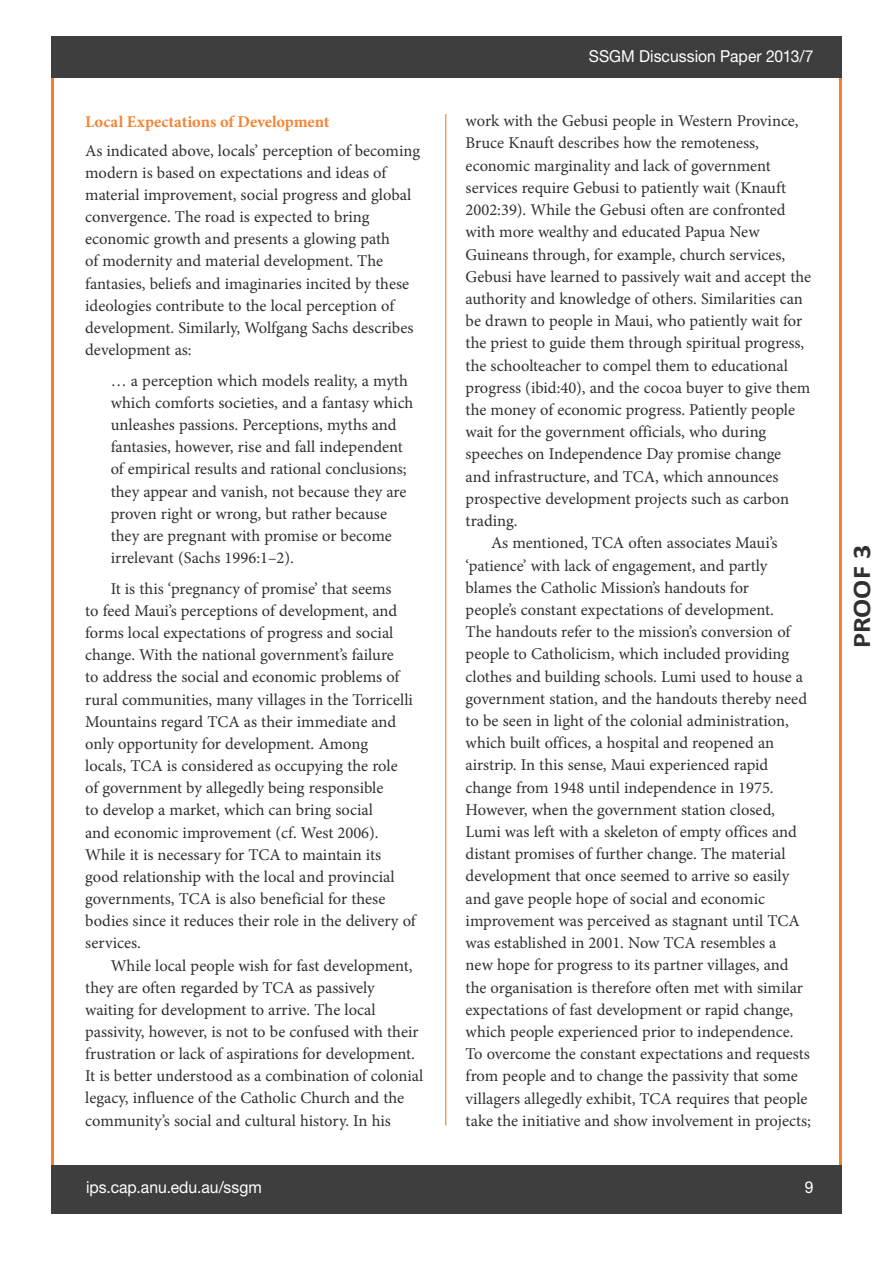
<style>
.page{position:relative;width:893px;height:1263px;background:#fff}
.page>*{position:absolute;margin:0;border:0;box-sizing:border-box;transform-origin:0 0}
.t1{font:700 25.5px "Calibri";color:#312f30;scale:1.11 1}
.t2{font:16.5px/22.2px "Minion Pro";color:#312f30}
.t3{font:16.5px "Helvetica Neue LT Std";color:#fff;scale:.95 1}
.t4{font:700 16.5px "Minion Pro";color:#f48434}
</style>
<div class="page">
<div style="left:51px;top:1165px;width:790px;height:49px;background:#3e3e3f"></div>
<hr style="left:445px;top:114px;width:1px;height:1011px;background:#f47e2c">
<div style="left:51px;top:36px;width:791px;height:42px;background:#3e3e3f"></div>
<p class="t4" style="left:85px;top:110px;width:246px">Local Expectations of Development</p>
<p class="t2" style="left:85px;top:139px;width:336px">As indicated above, locals’ perception of becoming modern is based on expectations and ideas of material improvement, social progress and global convergence. The road is expected to bring economic growth and presents a glowing path<br>of modernity and material development. The fantasies, beliefs and imaginaries incited by these ideologies contribute to the local perception of development. Similarly, Wolfgang Sachs describes development as:</p>
<p class="t2" style="left:111px;top:369px;width:304px">… a perception which models reality, a myth which comforts societies, and a fantasy which unleashes passions. Perceptions, myths and fantasies, however, rise and fall independent of empirical results and rational conclusions; they appear and vanish, not because they are proven right or wrong, but rather because they are pregnant with promise or become irrelevant (Sachs 1996:1–2).</p>
<p class="t2" style="left:85px;top:577px;width:332px;text-indent:26px">It is this ‘pregnancy of promise’ that seems<br>to feed Maui’s perceptions of development, and forms local expectations of progress and social change. With the national government’s failure<br>to address the social and economic problems of rural communities, many villages in the Torricelli Mountains regard TCA as their immediate and only opportunity for development. Among<br>locals, TCA is considered as occupying the role<br>of government by allegedly being responsible<br>to develop a market, which can bring social<br>and economic improvement (cf. West 2006).<br>While it is necessary for TCA to maintain its good relationship with the local and provincial governments, TCA is also beneficial for these bodies since it reduces their role in the delivery of services.</p>
<p class="t2" style="left:85px;top:954px;width:340px;text-indent:26px">While local people wish for fast development, they are often regarded by TCA as passively waiting for development to arrive. The local passivity, however, is not to be confused with their frustration or lack of aspirations for development.<br>It is better understood as a combination of colonial legacy, influence of the Catholic Church and the community’s social and cultural history. In his</p>
<p class="t3" style="left:589px;top:47px;width:238px">SSGM Discussion Paper 2013/7</p>
<p class="t2" style="left:466px;top:110px;width:334px">work with the Gebusi people in Western Province,</p>
<p class="t2" style="left:466px;top:132px;width:295px">Bruce Knauft describes how the remoteness,</p>
<p class="t2" style="left:466px;top:154px;width:307px">economic marginality and lack of government</p>
<p class="t2" style="left:466px;top:177px;width:322px">services require Gebusi to patiently wait (Knauft</p>
<p class="t2" style="left:466px;top:199px;width:322px">2002:39). While the Gebusi often are confronted</p>
<p class="t2" style="left:466px;top:221px;width:296px">with more wealthy and educated Papua New</p>
<p class="t2" style="left:466px;top:243px;width:321px">Guineans through, for example, church services,</p>
<p class="t2" style="left:466px;top:265px;width:347px">Gebusi have learned to passively wait and accept the</p>
<p class="t2" style="left:466px;top:288px;width:339px">authority and knowledge of others. Similarities can</p>
<p class="t2" style="left:466px;top:310px;width:338px">be drawn to people in Maui, who patiently wait for</p>
<p class="t2" style="left:466px;top:332px;width:340px">the priest to guide them through spiritual progress,</p>
<p class="t2" style="left:466px;top:354px;width:324px">the schoolteacher to compel them to educational</p>
<p class="t2" style="left:466px;top:376px;width:346px">progress (ibid:40), and the cocoa buyer to give them</p>
<p class="t2" style="left:466px;top:399px;width:331px">the money of economic progress. Patiently people</p>
<p class="t2" style="left:466px;top:421px;width:302px">wait for the government officials, who during</p>
<p class="t2" style="left:466px;top:443px;width:317px">speeches on Independence Day promise change</p>
<p class="t2" style="left:466px;top:465px;width:315px">and infrastructure, and TCA, which announces</p>
<p class="t2" style="left:466px;top:488px;width:325px">prospective development projects such as carbon</p>
<p class="t2" style="left:466px;top:510px;width:54px">trading.</p>
<p class="t2" style="left:491px;top:532px;width:288px">As mentioned, TCA often associates Maui’s</p>
<p class="t2" style="left:466px;top:554px;width:303px">‘patience’ with lack of engagement, and partly</p>
<p class="t2" style="left:466px;top:576px;width:285px">blames the Catholic Mission’s handouts for</p>
<p class="t2" style="left:466px;top:599px;width:310px">people’s constant expectations of development.</p>
<p class="t2" style="left:466px;top:621px;width:326px">The handouts refer to the mission’s conversion of</p>
<p class="t2" style="left:466px;top:643px;width:325px">people to Catholicism, which included providing</p>
<p class="t2" style="left:466px;top:665px;width:339px">clothes and building schools. Lumi used to house a</p>
<p class="t2" style="left:466px;top:687px;width:343px">government station, and the handouts thereby need</p>
<p class="t2" style="left:466px;top:710px;width:325px">to be seen in light of the colonial administration,</p>
<p class="t2" style="left:466px;top:732px;width:310px">which built offices, a hospital and reopened an</p>
<p class="t2" style="left:466px;top:754px;width:304px">airstrip. In this sense, Maui experienced rapid</p>
<p class="t2" style="left:466px;top:776px;width:310px">change from 1948 until independence in 1975.</p>
<p class="t2" style="left:466px;top:798px;width:311px">However, when the government station closed,</p>
<p class="t2" style="left:466px;top:821px;width:333px">Lumi was left with a skeleton of empty offices and</p>
<p class="t2" style="left:466px;top:843px;width:321px">distant promises of further change. The material</p>
<p class="t2" style="left:466px;top:865px;width:325px">development that once seemed to arrive so easily</p>
<p class="t2" style="left:466px;top:887px;width:301px">and gave people hope of social and economic</p>
<p class="t2" style="left:466px;top:909px;width:336px">improvement was perceived as stagnant until TCA</p>
<p class="t2" style="left:466px;top:932px;width:312px">was established in 2001. Now TCA resembles a</p>
<p class="t2" style="left:466px;top:954px;width:324px">new hope for progress to its partner villages, and</p>
<p class="t2" style="left:466px;top:976px;width:339px">the organisation is therefore often met with similar</p>
<p class="t2" style="left:466px;top:998px;width:329px">expectations of fast development or rapid change,</p>
<p class="t2" style="left:466px;top:1021px;width:329px">which people experienced prior to independence.</p>
<p class="t2" style="left:466px;top:1043px;width:346px">To overcome the constant expectations and requests</p>
<p class="t2" style="left:466px;top:1065px;width:334px">from people and to change the passivity that some</p>
<p class="t2" style="left:466px;top:1087px;width:343px">villagers allegedly exhibit, TCA requires that people</p>
<p class="t2" style="left:466px;top:1109px;width:347px">take the initiative and show involvement in projects;</p>
<p class="t3" style="left:86px;top:1177px;width:186px">ips.cap.anu.edu.au/ssgm</p>
<p class="t3" style="left:805px;top:1177px;width:11px">9</p>
<h1 class="t1" style="left:846px;top:648px;width:95px;rotate:-90deg">PROOF 3</h1>
</div>
